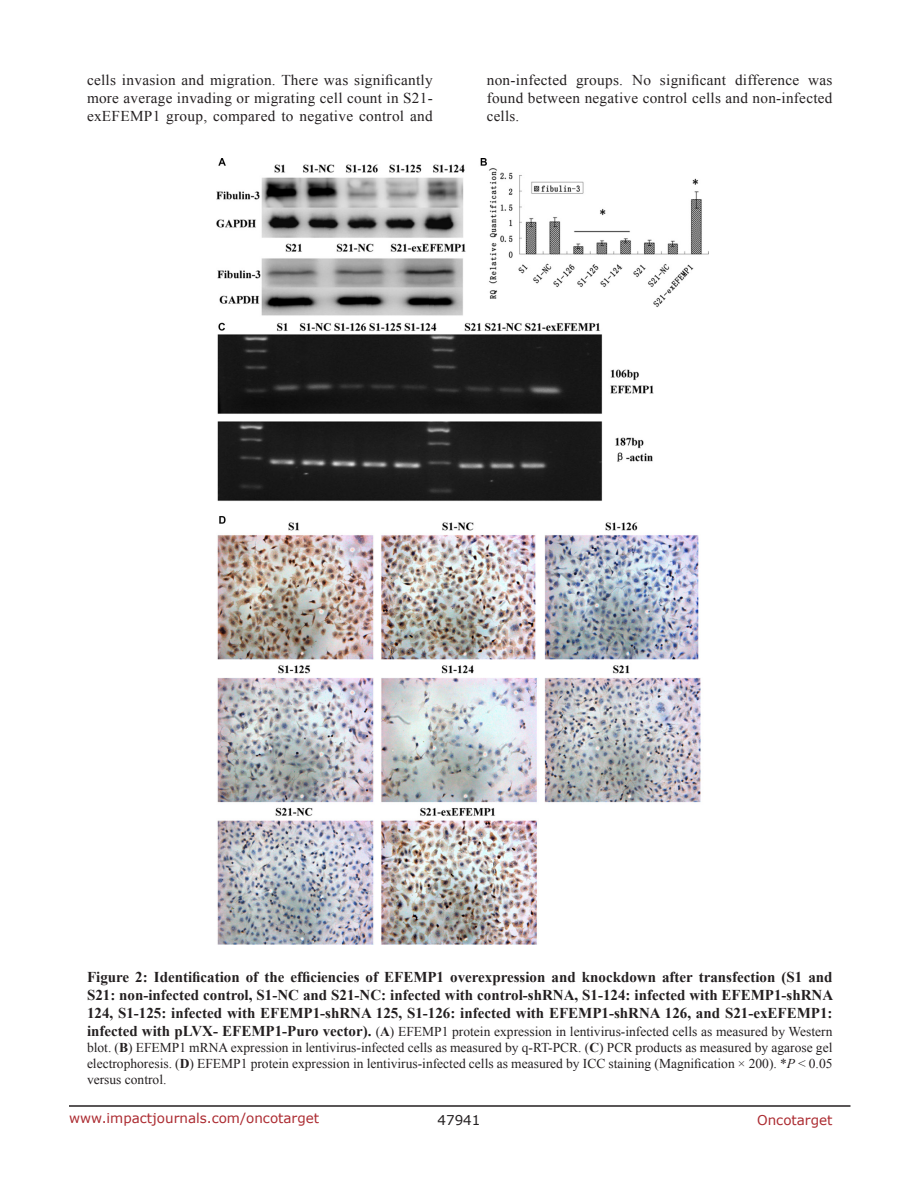
<style>
.page{position:relative;width:918px;height:1188px;background:#fff}
.page>*{position:absolute;margin:0;border:0;box-sizing:border-box;transform-origin:0 0}
.FigureText{font:700 15px/18px "Times New Roman";color:#231f20;text-align:justify}
.BodyText{font:15px/18px "Times New Roman";letter-spacing:.02em;color:#231f20;text-align:justify}
.FigureText-2{font:13.5px/16.2px "Times New Roman";color:#231f20;text-align:justify}
.t1{font:13.5px "Verdana";color:#ac2b31}
.t2{font:13.5px "Verdana";color:#231f20}
.s1{font-weight:700;font-size:15px}
.s2{font-weight:700}
.s3{font-style:italic}
</style>
<div class="page">
<hr style="left:69px;top:1105px;width:781px;height:2px;background:#231f20">
<img style="left:216px;top:159px;width:493px;height:785px">
<p class="BodyText" style="left:87px;top:71px;width:347px">cells invasion and migration. There was significantly more average invading or migrating cell count in S21- exEFEMP1 group, compared to negative control and</p>
<p class="BodyText" style="left:487px;top:71px;width:347px">non-infected groups. No significant difference was found between negative control cells and non-infected cells.</p>
<p class="FigureText" style="left:87px;top:967px;width:748px">Figure 2: Identification of the efficiencies of EFEMP1 overexpression and knockdown after transfection (S1 and S21: non-infected control, S1-NC and S21-NC: infected with control-shRNA, S1-124: infected with EFEMP1-shRNA 124, S1-125: infected with EFEMP1-shRNA 125, S1-126: infected with EFEMP1-shRNA 126, and S21-exEFEMP1:</p>
<p class="FigureText-2" style="left:87px;top:1023px;width:747px"><span class="s1">infected with pLVX- EFEMP1-Puro vector).</span> (<span class="s2">A</span>) EFEMP1 protein expression in lentivirus-infected cells as measured by Western blot. (<span class="s2">B</span>) EFEMP1 mRNA expression in lentivirus-infected cells as measured by q-RT-PCR. (<span class="s2">C</span>) PCR products as measured by agarose gel electrophoresis. (<span class="s2">D</span>) EFEMP1 protein expression in lentivirus-infected cells as measured by ICC staining (Magnification × 200). *<span class="s3">P</span> &lt; 0.05 versus control.</p>
<p class="t1" style="left:69px;top:1109px;width:252px">www.impactjournals.com/oncotarget</p>
<p class="t2" style="left:438px;top:1111px;width:44px">47941</p>
<p class="t1" style="left:757px;top:1111px;width:77px">Oncotarget</p>
</div>
